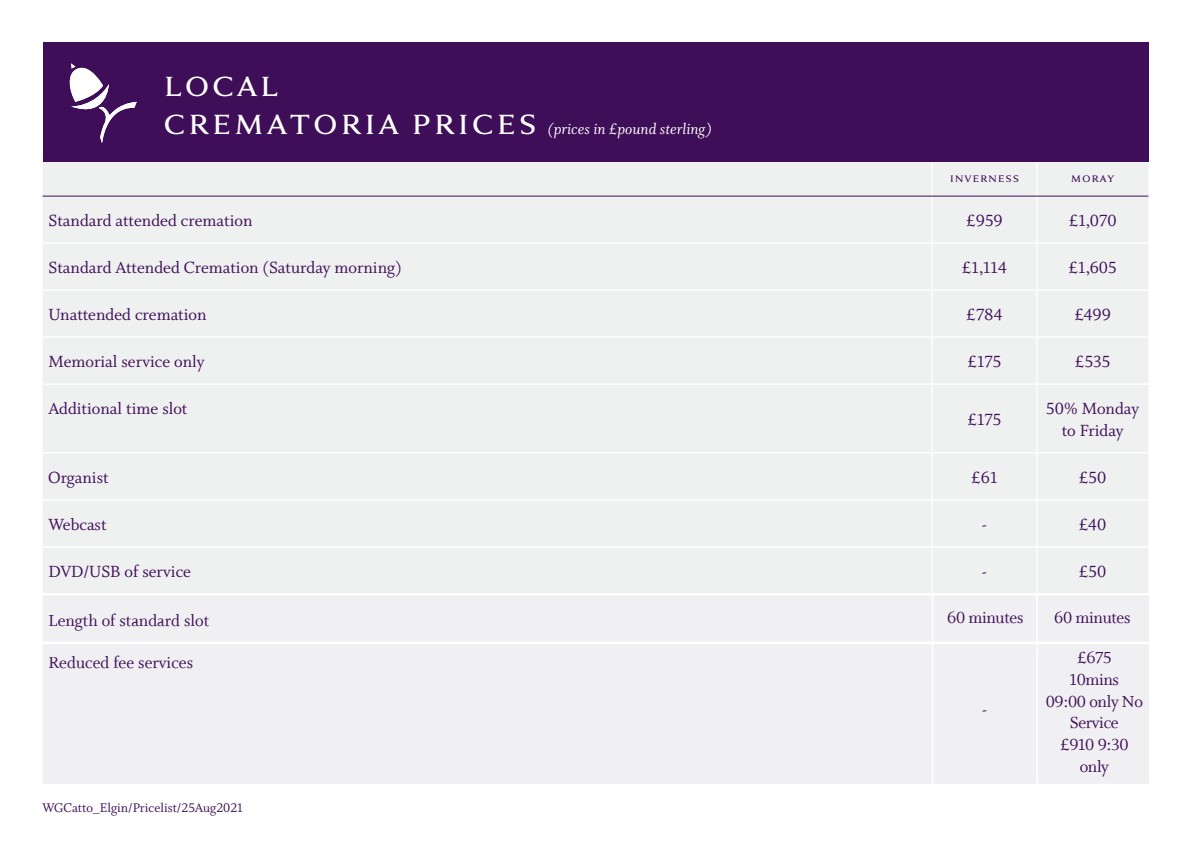
<style>
.page{position:relative;width:1191px;height:842px;background:#fff}
.page>*{position:absolute;margin:0;border:0;box-sizing:border-box;transform-origin:0 0}
.t1{font:41px "Anziano Pro";color:#fff}
.t2{font:18.1px/21.7px "Whitman Roman LF";color:#3f0e58;text-align:center}
.t3{font:18.1px/21.7px "Whitman Roman LF";letter-spacing:-.02em;color:#3f0e58;text-align:center}
.t4{font:16.9px "Whitman Italic LF";color:#fff}
.t5{font:14.1px "Anziano Pro";color:#3f0e58}
.t6{font:14px "Whitman Roman LF";color:#3f0e58}
</style>
<div class="page">
<div style="left:43px;top:162px;width:1105px;height:431px;background:#eff0f0"></div>
<div style="left:43px;top:500px;width:1105px;height:46px;background:#eff0f0"></div>
<hr style="left:931px;top:157px;width:1px;height:39px;background:#fff">
<hr style="left:1036px;top:157px;width:1px;height:39px;background:#fff">
<hr style="left:931px;top:196px;width:1px;height:46px;background:#fff">
<hr style="left:1036px;top:196px;width:1px;height:46px;background:#fff">
<hr style="left:43px;top:242px;width:889px;height:2px;background:#fff">
<hr style="left:932px;top:242px;width:105px;height:2px;background:#fff">
<hr style="left:931px;top:244px;width:1px;height:45px;background:#fff">
<hr style="left:1037px;top:242px;width:111px;height:2px;background:#fff">
<hr style="left:1036px;top:244px;width:1px;height:45px;background:#fff">
<hr style="left:43px;top:289px;width:889px;height:2px;background:#fff">
<hr style="left:932px;top:289px;width:105px;height:2px;background:#fff">
<hr style="left:931px;top:291px;width:1px;height:45px;background:#fff">
<hr style="left:1037px;top:289px;width:111px;height:2px;background:#fff">
<hr style="left:1036px;top:291px;width:1px;height:45px;background:#fff">
<hr style="left:43px;top:336px;width:889px;height:2px;background:#fff">
<hr style="left:932px;top:336px;width:105px;height:2px;background:#fff">
<hr style="left:931px;top:338px;width:1px;height:45px;background:#fff">
<hr style="left:1037px;top:336px;width:111px;height:2px;background:#fff">
<hr style="left:1036px;top:338px;width:1px;height:45px;background:#fff">
<hr style="left:43px;top:383px;width:889px;height:2px;background:#fff">
<hr style="left:932px;top:383px;width:105px;height:2px;background:#fff">
<hr style="left:931px;top:385px;width:1px;height:67px;background:#fff">
<hr style="left:1037px;top:383px;width:111px;height:2px;background:#fff">
<hr style="left:1036px;top:385px;width:1px;height:67px;background:#fff">
<hr style="left:43px;top:452px;width:889px;height:1px;background:#fff">
<hr style="left:932px;top:452px;width:105px;height:1px;background:#fff">
<hr style="left:931px;top:453px;width:1px;height:46px;background:#fff">
<hr style="left:1037px;top:452px;width:111px;height:1px;background:#fff">
<hr style="left:1036px;top:453px;width:1px;height:46px;background:#fff">
<hr style="left:43px;top:499px;width:889px;height:1px;background:#fff">
<hr style="left:932px;top:499px;width:105px;height:1px;background:#fff">
<hr style="left:931px;top:500px;width:1px;height:46px;background:#fff">
<hr style="left:1037px;top:499px;width:111px;height:1px;background:#fff">
<hr style="left:1036px;top:500px;width:1px;height:46px;background:#fff">
<hr style="left:931px;top:547px;width:1px;height:46px;background:#fff">
<hr style="left:1036px;top:547px;width:1px;height:46px;background:#fff">
<hr style="left:43px;top:546px;width:889px;height:1px;background:#fff">
<hr style="left:932px;top:546px;width:105px;height:1px;background:#fff">
<hr style="left:1037px;top:546px;width:111px;height:1px;background:#fff">
<hr style="left:43px;top:196px;width:889px;height:1px;background:#3f0e58">
<hr style="left:932px;top:196px;width:105px;height:1px;background:#3f0e58">
<hr style="left:1037px;top:196px;width:111px;height:1px;background:#3f0e58">
<div style="left:43px;top:43px;width:1105px;height:119px;background:#3f0e58"></div>
<svg style="left:69px;top:63px;width:68px;height:80px"></svg>
<p class="t1" style="left:162px;top:58px;width:119px">local</p>
<p class="t1" style="left:162px;top:95px;width:377px">crematoria prices</p>
<p class="t4" style="left:547px;top:119px;width:166px">(prices in £pound sterling)</p>
<p class="t5" style="left:949px;top:168px;width:71px">inverness</p>
<p class="t5" style="left:1070px;top:168px;width:46px">moray</p>
<p class="t2" style="left:49px;top:210px;width:205px">Standard attended cremation</p>
<p class="t2" style="left:966px;top:210px;width:38px">£959</p>
<p class="t2" style="left:1068px;top:210px;width:49px">£1,070</p>
<p class="t2" style="left:49px;top:257px;width:354px">Standard Attended Cremation (Saturday morning)</p>
<p class="t2" style="left:962px;top:257px;width:47px">£1,114</p>
<p class="t2" style="left:1068px;top:257px;width:50px">£1,605</p>
<p class="t2" style="left:49px;top:304px;width:160px">Unattended cremation</p>
<p class="t2" style="left:966px;top:304px;width:38px">£784</p>
<p class="t2" style="left:1074px;top:304px;width:38px">£499</p>
<p class="t2" style="left:49px;top:351px;width:157px">Memorial service only</p>
<p class="t2" style="left:967px;top:351px;width:35px">£175</p>
<p class="t2" style="left:1075px;top:351px;width:37px">£535</p>
<p class="t2" style="left:48px;top:398px;width:140px">Additional time slot</p>
<p class="t2" style="left:967px;top:409px;width:35px">£175</p>
<p class="t2" style="left:1046px;top:398px;width:94px">50% Monday to Friday</p>
<p class="t2" style="left:48px;top:467px;width:62px">Organist</p>
<p class="t2" style="left:971px;top:467px;width:28px">£61</p>
<p class="t2" style="left:1079px;top:467px;width:29px">£50</p>
<p class="t2" style="left:48px;top:514px;width:60px">Webcast</p>
<p class="t2" style="left:982px;top:514px;width:7px">-</p>
<p class="t2" style="left:1079px;top:514px;width:29px">£40</p>
<p class="t2" style="left:48px;top:561px;width:144px">DVD/USB of service</p>
<p class="t2" style="left:982px;top:561px;width:7px">-</p>
<p class="t2" style="left:1079px;top:561px;width:29px">£50</p>
<p class="t2" style="left:49px;top:610px;width:162px">Length of standard slot</p>
<p class="t2" style="left:49px;top:652px;width:146px">Reduced fee services</p>
<p class="t6" style="left:43px;top:800px;width:202px">WGCatto_Elgin/Pricelist/25Aug2021</p>
<p class="t3" style="left:947px;top:607px;width:78px">60 minutes</p>
<p class="t3" style="left:1054px;top:607px;width:78px">60 minutes</p>
<p class="t2" style="left:982px;top:699px;width:7px">-</p>
<p class="t3" style="left:1045px;top:647px;width:99px">£675<br>10mins<br>09:00 only No<br>Service<br>£910 9:30 only</p>
</div>
